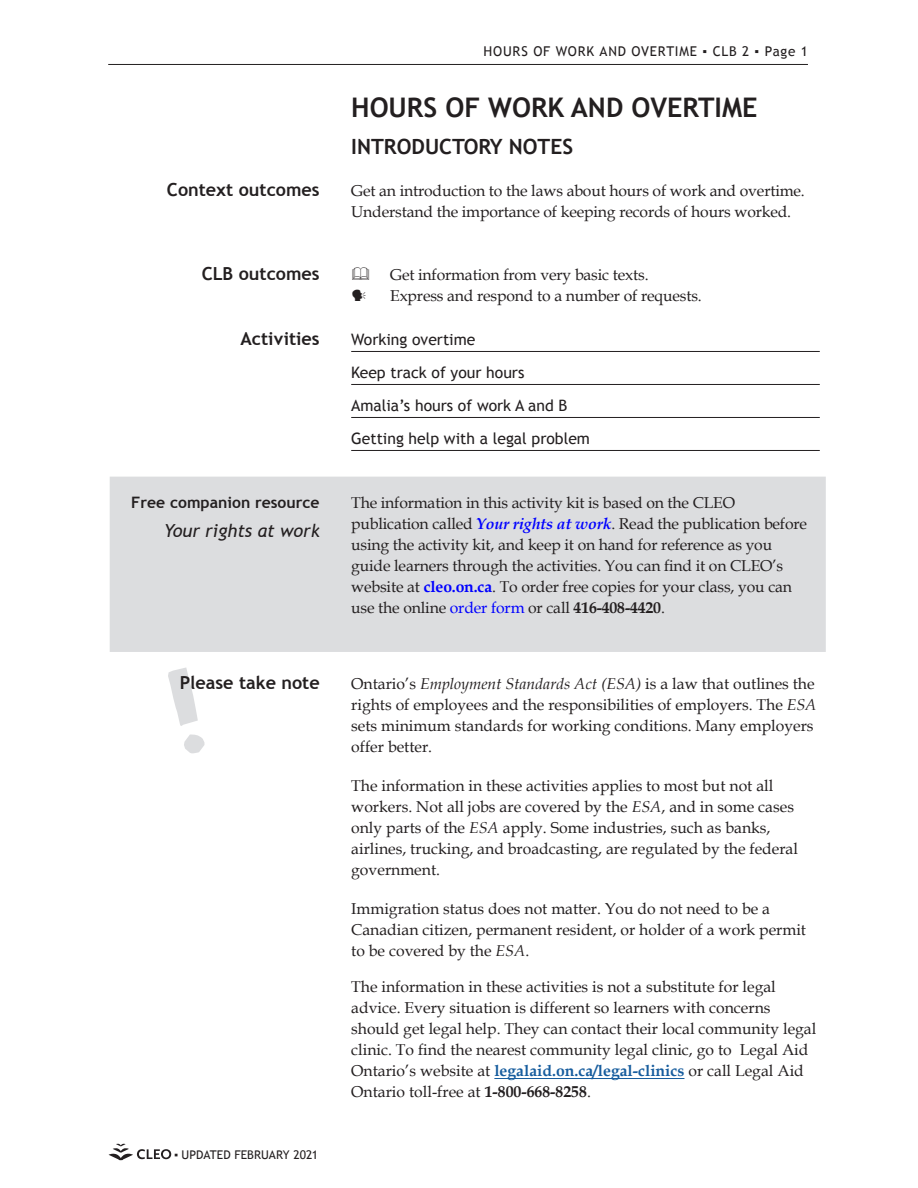
<style>
.page{position:relative;width:918px;height:1188px;background:#fff}
.page>*{position:absolute;margin:0;border:0;box-sizing:border-box;transform-origin:0 0}
.T-main_head{font:700 27px "Trebuchet MS";color:#231f20}
.T-sub_main_head{font:700 21px "Trebuchet MS";color:#231f20}
.T-subhead{font:700 18px "Trebuchet MS";color:#231f20}
.T-subhead-pub-title{font:italic 18px "Trebuchet MS";color:#231f20}
.T-body_text{font:15.75px/21px "Book Antiqua";color:#231f20}
.T-outcomes{font:15.75px "Book Antiqua";letter-spacing:-.01em;color:#231f20}
.T-activity-list{font:15.75px "Trebuchet MS";color:#231f20}
.T-subhead-free{font:700 15.75px "Trebuchet MS";color:#231f20}
.t1{font:13.5px "Trebuchet MS";letter-spacing:.055em;color:#231f20}
.t2{font:12px "Trebuchet MS";color:#231f20}
.s1{font-weight:700;font-style:italic;color:#00f}
.s2{font-weight:700;color:#00f}
.s3{color:#00f}
.s4{font-weight:700}
.s5{font-style:italic}
.s6{font-weight:700;color:#175d9e}
</style>
<div class="page">
<svg style="left:109px;top:1144px;width:62px;height:16px"></svg>
<hr style="left:108px;top:64px;width:700px;height:1px;background:#231f20">
<svg style="left:184px;top:735px;width:20px;height:18px"></svg>
<svg style="left:168px;top:667px;width:30px;height:59px"></svg>
<div style="left:110px;top:477px;width:716px;height:175px;background:#dcdddf"></div>
<hr style="left:351px;top:351px;width:469px;height:1px;background:#231f20">
<hr style="left:351px;top:384px;width:469px;height:1px;background:#231f20">
<hr style="left:351px;top:417px;width:469px;height:1px;background:#231f20">
<hr style="left:351px;top:450px;width:469px;height:1px;background:#231f20">
<hr style="left:494px;top:1078px;width:190px;height:1px;background:#175d9e">
<p class="t1" style="left:484px;top:43px;width:326px">HOURS OF WORK AND OVERTIME ▪ CLB 2 ▪ Page 1</p>
<p class="T-main_head" style="left:351px;top:90px;width:408px">HOURS OF WORK AND OVERTIME</p>
<p class="T-sub_main_head" style="left:351px;top:133px;width:223px">INTRODUCTORY NOTES</p>
<p class="T-subhead" style="left:167px;top:178px;width:154px">Context outcomes</p>
<p class="T-outcomes" style="left:351px;top:179px;width:455px">Get an introduction to the laws about hours of work and overtime.</p>
<p class="T-outcomes" style="left:351px;top:200px;width:442px">Understand the importance of keeping records of hours worked.</p>
<p class="T-subhead" style="left:202px;top:263px;width:120px">CLB outcomes</p>
<p class="T-outcomes" style="left:390px;top:264px;width:260px">Get information from very basic texts.</p>
<p class="T-outcomes" style="left:390px;top:285px;width:313px">Express and respond to a number of requests.</p>
<p class="T-subhead" style="left:241px;top:327px;width:81px">Activities</p>
<p class="T-activity-list" style="left:351px;top:330px;width:126px">Working overtime</p>
<p class="T-activity-list" style="left:351px;top:363px;width:175px">Keep track of your hours</p>
<p class="T-activity-list" style="left:351px;top:396px;width:218px">Amalia’s hours of work A and B</p>
<p class="T-activity-list" style="left:351px;top:429px;width:240px">Getting help with a legal problem</p>
<p class="T-subhead-free" style="left:131px;top:493px;width:190px">Free companion resource</p>
<p class="T-subhead-pub-title" style="left:164px;top:520px;width:157px">Your rights at work</p>
<p class="T-body_text" style="left:351px;top:492px;width:457px">The information in this activity kit is based on the CLEO publication called <span class="s1">Your rights at work</span>. Read the publication before using the activity kit, and keep it on hand for reference as you guide learners through the activities. You can find it on CLEO’s website at <span class="s2">cleo.on.ca</span>. To order free copies for your class, you can use the online <span class="s3">order form</span> or call <span class="s4">416-408-4420</span>.</p>
<p class="T-subhead" style="left:180px;top:672px;width:141px">Please take note</p>
<p class="T-body_text" style="left:351px;top:673px;width:467px">Ontario’s <span class="s5">Employment Standards Act (ESA)</span> is a law that outlines the rights of employees and the responsibilities of employers. The <span class="s5">ESA </span>sets minimum standards for working conditions. Many employers offer better.</p>
<p class="T-body_text" style="left:351px;top:775px;width:448px">The information in these activities applies to most but not all workers. Not all jobs are covered by the <span class="s5">ESA</span>, and in some cases only parts of the <span class="s5">ESA</span> apply. Some industries, such as banks, airlines, trucking, and broadcasting, are regulated by the federal government.</p>
<p class="T-body_text" style="left:351px;top:898px;width:456px">Immigration status does not matter. You do not need to be a<br>Canadian citizen, permanent resident, or holder of a work permit to be covered by the <span class="s5">ESA</span>.</p>
<p class="T-body_text" style="left:351px;top:976px;width:467px">The information in these activities is not a substitute for legal advice. Every situation is different so learners with concerns should get legal help. They can contact their local community legal clinic. To find the nearest community legal clinic, go to Legal Aid Ontario’s website at <span class="s6">legalaid.on.ca/legal-clinics</span> or call Legal Aid Ontario toll-free at <span class="s4">1-800-668-8258</span>.</p>
<p class="t2" style="left:174px;top:1148px;width:145px">▪ UPDATED FEBRUARY 2021</p>
</div>
